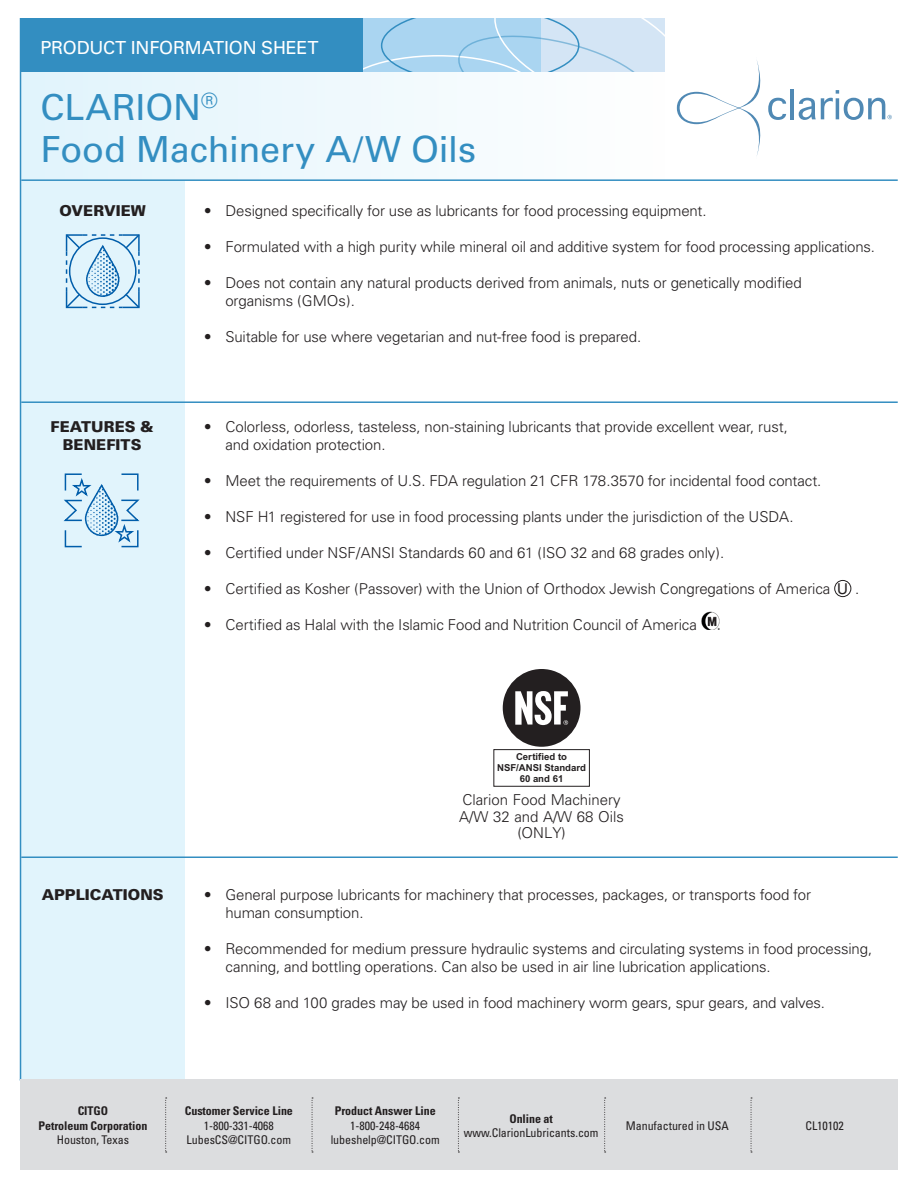
<style>
.page{position:relative;width:918px;height:1188px;background:#fff}
.page>*{position:absolute;margin:0;border:0;box-sizing:border-box;transform-origin:0 0}
.Headers{font:36px/42px "Univers";letter-spacing:-.005em;color:#338ec1}
.Headers-2{font:18px "Univers";letter-spacing:-.01em;color:#fff}
.Body_Text{font:300 15px/18px "Univers";letter-spacing:-.01em;color:#231f20}
.Headers-3{font:900 15px/18px "Univers";color:#231f20;text-align:center}
.t1{font:condensed 12px/14.4px "Univers";letter-spacing:-.005em;color:#231f20;text-align:center}
.t2{font:700 condensed 12px/14.4px "Univers";letter-spacing:-.005em;color:#231f20;text-align:center}
.t3{font:700 9.6px/11.1px "Arial";color:#231f20;text-align:center}
.s1{font-weight:400}
.s2{font-family:"Helvetica LT Std";font-weight:400}
.s3{font-weight:700}
</style>
<div class="page">
<div style="left:21px;top:181px;width:164px;height:899px;background:#e1f4fc"></div>
<div style="left:21px;top:72px;width:644px;height:108px;background:linear-gradient(to right,#e0f4fc,#fefefe)"></div>
<div style="left:834px;top:580px;width:17px;height:17px;border:1px solid #231f20;border-radius:50%"></div>
<img style="left:701px;top:612px;width:19px;height:18px">
<svg style="left:363px;top:18px;width:302px;height:54px;background:#b9daf1"></svg>
<hr style="left:21px;top:179px;width:877px;height:2px;background:#338ec1">
<hr style="left:21px;top:401px;width:877px;height:2px;background:#338ec1">
<hr style="left:21px;top:856px;width:877px;height:2px;background:#338ec1">
<hr style="left:20px;top:18px;width:1px;height:1062px;background:#338ec1">
<hr style="left:20px;top:1079px;width:878px;height:2px;background:#338ec1">
<svg style="left:66px;top:234px;width:74px;height:74px"></svg>
<svg style="left:64px;top:473px;width:76px;height:74px"></svg>
<div style="left:20px;top:1080px;width:878px;height:90px;background:#dcdddf"></div>
<svg style="left:751px;top:1098px;width:1px;height:55px"></svg>
<svg style="left:604px;top:1098px;width:2px;height:55px"></svg>
<svg style="left:458px;top:1098px;width:1px;height:55px"></svg>
<svg style="left:312px;top:1098px;width:1px;height:55px"></svg>
<svg style="left:165px;top:1098px;width:2px;height:55px"></svg>
<hr style="left:790px;top:89px;width:4px;height:30px;background:#5089b4">
<svg style="left:677px;top:60px;width:109px;height:96px"></svg>
<svg style="left:799px;top:90px;width:93px;height:30px"></svg>
<div style="left:21px;top:18px;width:342px;height:54px;background:#338ec1"></div>
<div style="left:503px;top:669px;width:78px;height:78px;background:#231f20;border-radius:50%"></div>
<svg style="left:515px;top:691px;width:53px;height:34px"></svg>
<div style="left:493px;top:749px;width:97px;height:38px;background:#fff;border:1px solid #231f20"></div>
<p class="Headers-2" style="left:40px;top:37px;width:279px">PRODUCT INFORMATION SHEET</p>
<p class="Headers" style="left:40px;top:86px;width:437px">CLARION<sup>®<br></sup>Food Machinery A/W Oils</p>
<p class="Headers-3" style="left:59px;top:201px;width:88px">OVERVIEW</p>
<p class="Body_Text" style="left:205px;top:202px;width:503px"><span class="s1">•</span> Designed specifically for use as lubricants for food processing equipment.</p>
<p class="Body_Text" style="left:205px;top:238px;width:671px"><span class="s1">•</span> Formulated with a high purity while mineral oil and additive system for food processing applications.</p>
<p class="Body_Text" style="left:225px;top:274px;width:578px;text-indent:-20px"><span class="s1">•</span> Does not contain any natural products derived from animals, nuts or genetically modified organisms (GMOs).</p>
<p class="Body_Text" style="left:205px;top:328px;width:438px"><span class="s1">•</span> Suitable for use where vegetarian and nut-free food is prepared.</p>
<p class="Headers-3" style="left:51px;top:417px;width:105px">FEATURES &amp;<br>BENEFITS</p>
<p class="Body_Text" style="left:225px;top:418px;width:564px;text-indent:-20px"><span class="s1">•</span> Colorless, odorless, tasteless, non-staining lubricants that provide excellent wear, rust, and oxidation protection.</p>
<p class="Body_Text" style="left:205px;top:472px;width:618px"><span class="s1">•</span> Meet the requirements of U.S. FDA regulation 21 CFR 178.3570 for incidental food contact.</p>
<p class="Body_Text" style="left:205px;top:508px;width:590px"><span class="s1">•</span> NSF H1 registered for use in food processing plants under the jurisdiction of the USDA.</p>
<p class="Body_Text" style="left:205px;top:544px;width:521px"><span class="s1">•</span> Certified under NSF/ANSI Standards 60 and 61 (ISO 32 and 68 grades only).</p>
<p class="Body_Text" style="left:205px;top:580px;width:656px"><span class="s1">•</span> Certified as Kosher (Passover) with the Union of Orthodox Jewish Congregations of America <span class="s2">U</span> .</p>
<p class="Body_Text" style="left:205px;top:616px;width:493px"><span class="s1">•</span> Certified as Halal with the Islamic Food and Nutrition Council of America</p>
<p class="Headers-3" style="left:42px;top:885px;width:123px">APPLICATIONS</p>
<p class="t3" style="left:497px;top:752px;width:90px">Certified to<br>NSF/ANSI Standard<br>60 and 61</p>
<p class="Body_Text" style="left:459px;top:792px;width:166px;line-height:16.5px;text-align:center">Clarion Food Machinery<br>A/W 32 and A/W 68 Oils (ONLY)</p>
<p class="Body_Text" style="left:225px;top:886px;width:587px;text-indent:-20px"><span class="s1">•</span> General purpose lubricants for machinery that processes, packages, or transports food for human consumption.</p>
<p class="Body_Text" style="left:225px;top:940px;width:648px;text-indent:-20px"><span class="s1">•</span> Recommended for medium pressure hydraulic systems and circulating systems in food processing, canning, and bottling operations. Can also be used in air line lubrication applications.</p>
<p class="Body_Text" style="left:205px;top:994px;width:621px"><span class="s1">•</span> ISO 68 and 100 grades may be used in food machinery worm gears, spur gears, and valves.</p>
<p class="t2" style="left:39px;top:1104px;width:110px">CITGO<br>Petroleum Corporation<br><span class="s1">Houston, Texas</span></p>
<p class="t2" style="left:185px;top:1104px;width:110px">Customer Service Line</p>
<p class="t1" style="left:204px;top:1118px;width:71px">1-800-331-4068</p>
<p class="t1" style="left:187px;top:1132px;width:106px">LubesCS@CITGO.com</p>
<p class="t1" style="left:331px;top:1104px;width:111px"><span class="s3">Product Answer Line<br></span>1-800-248-4684 lubeshelp@CITGO.com</p>
<p class="t1" style="left:464px;top:1111px;width:136px"><span class="s3">Online at </span>www.ClarionLubricants.com</p>
<p class="t1" style="left:805px;top:1118px;width:40px">CL10102</p>
<p class="t1" style="left:626px;top:1119px;width:104px">Manufactured in USA</p>
</div>
